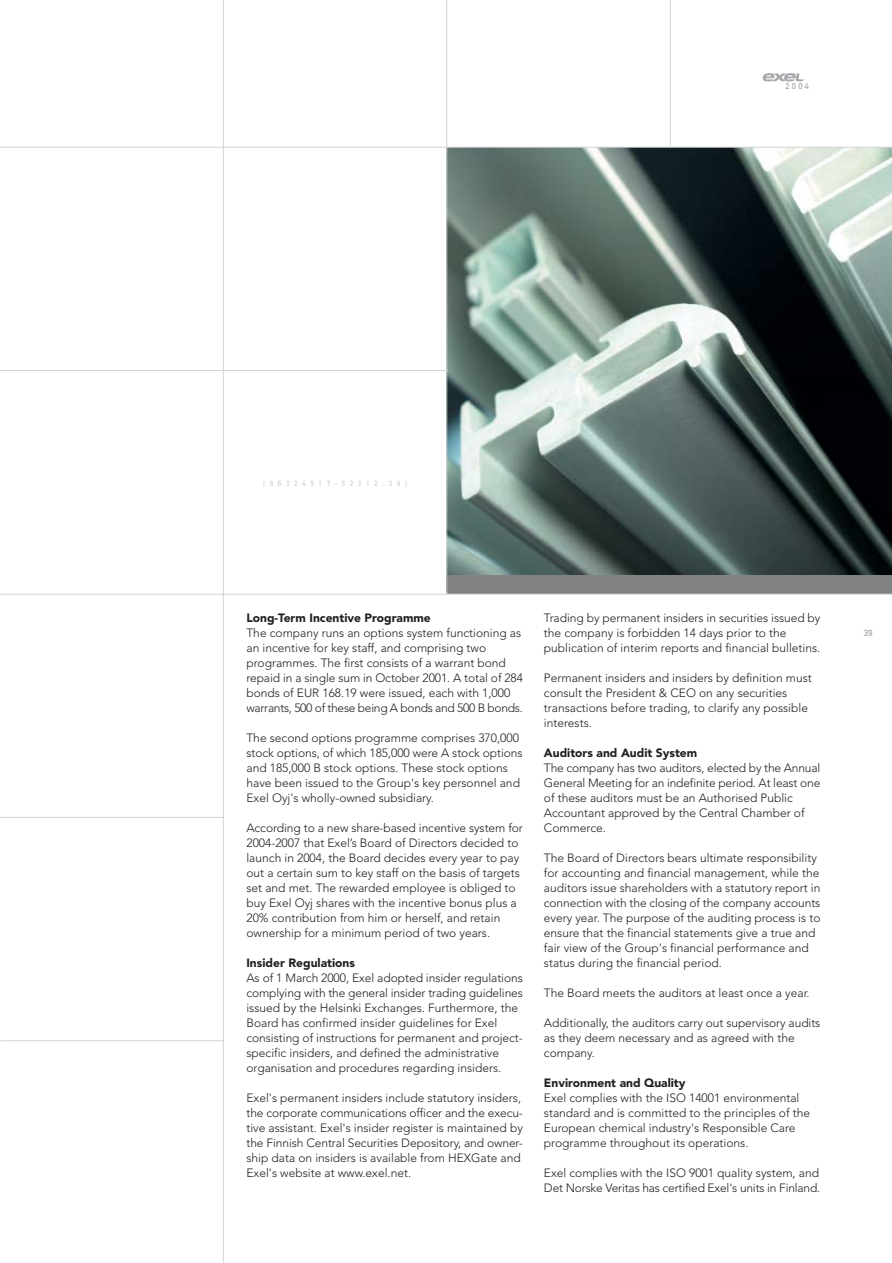
<style>
.page{position:relative;width:892px;height:1263px;background:#fff}
.page>*{position:absolute;margin:0;border:0;box-sizing:border-box;transform-origin:0 0}
.t1{font:300 12px/15px "Avenir";color:#231f1f}
.t2{font:900 12px "Avenir";color:#231f1f}
.t3{font:9px "DIN Mittelschrift Alternate";color:#a7a9ac}
.t4{font:8.55px "DIN Mittelschrift Alternate";color:#a7a9ac}
.t5{font:7.5px "DIN Mittelschrift Alternate";letter-spacing:.605em;color:#d1d3d5}
</style>
<div class="page">
<img style="left:447px;top:148px;width:445px;height:427px">
<div style="left:447px;top:575px;width:445px;height:19px;background:#808284"></div>
<hr style="left:0;top:147px;width:892px;height:1px;background:#d1d3d5">
<hr style="left:0;top:370px;width:223px;height:1px;background:#d1d3d5">
<hr style="left:223px;top:0;width:1px;height:1262px;background:#d1d3d5">
<hr style="left:670px;top:0;width:1px;height:147px;background:#d1d3d5">
<hr style="left:0;top:817px;width:223px;height:1px;background:#d1d3d5">
<hr style="left:0;top:1040px;width:224px;height:1px;background:#d1d3d5">
<hr style="left:0;top:0;width:1px;height:1262px;background:#d1d3d5">
<hr style="left:0;top:593px;width:892px;height:1px;background:#d1d3d5">
<hr style="left:223px;top:370px;width:225px;height:1px;background:#d1d3d5">
<hr style="left:446px;top:0;width:1px;height:594px;background:#d1d3d5">
<svg style="left:762px;top:73px;width:42px;height:9px"></svg>
<p class="t4" style="left:785px;top:83px;width:25px">2004</p>
<p class="t5" style="left:263px;top:480px;width:145px">[9632451T-52312.39]</p>
<p class="t2" style="left:246px;top:612px;width:186px">Long-Term Incentive Programme</p>
<p class="t1" style="left:246px;top:626px;width:278px">The company runs an options system functioning as an incentive for key staff, and comprising two programmes. The first consists of a warrant bond repaid in a single sum in October 2001. A total of 284 bonds of EUR 168.19 were issued, each with 1,000 warrants, 500 of these being A bonds and 500 B bonds.</p>
<p class="t1" style="left:246px;top:731px;width:278px">The second options programme comprises 370,000 stock options, of which 185,000 were A stock options and 185,000 B stock options. These stock options have been issued to the Group's key personnel and Exel Oyj's wholly-owned subsidiary.</p>
<p class="t1" style="left:246px;top:821px;width:278px">According to a new share-based incentive system for 2004-2007 that Exel’s Board of Directors decided to launch in 2004, the Board decides every year to pay out a certain sum to key staff on the basis of targets set and met. The rewarded employee is obliged to buy Exel Oyj shares with the incentive bonus plus a 20% contribution from him or herself, and retain ownership for a minimum period of two years.</p>
<p class="t2" style="left:246px;top:957px;width:110px">Insider Regulations</p>
<p class="t1" style="left:246px;top:971px;width:278px">As of 1 March 2000, Exel adopted insider regulations complying with the general insider trading guidelines issued by the Helsinki Exchanges. Furthermore, the Board has confirmed insider guidelines for Exel consisting of instructions for permanent and project&shy;specific insiders, and defined the administrative organisation and procedures regarding insiders.</p>
<p class="t1" style="left:246px;top:1091px;width:278px">Exel's permanent insiders include statutory insiders, the corporate communications officer and the execu&shy;tive assistant. Exel's insider register is maintained by the Finnish Central Securities Depository, and owner&shy;ship data on insiders is available from HEXGate and Exel's website at www.exel.net.</p>
<p class="t1" style="left:544px;top:611px;width:278px">Trading by permanent insiders in securities issued by the company is forbidden 14 days prior to the publication of interim reports and financial bulletins.</p>
<p class="t1" style="left:544px;top:671px;width:269px">Permanent insiders and insiders by definition must consult the President &amp; CEO on any securities transactions before trading, to clarify any possible interests.</p>
<p class="t2" style="left:544px;top:747px;width:155px">Auditors and Audit System</p>
<p class="t1" style="left:544px;top:761px;width:278px">The company has two auditors, elected by the Annual General Meeting for an indefinite period. At least one of these auditors must be an Authorised Public Accountant approved by the Central Chamber of Commerce.</p>
<p class="t1" style="left:544px;top:851px;width:278px">The Board of Directors bears ultimate responsibility for accounting and financial management, while the auditors issue shareholders with a statutory report in connection with the closing of the company accounts every year. The purpose of the auditing process is to ensure that the financial statements give a true and fair view of the Group's financial performance and status during the financial period.</p>
<p class="t1" style="left:544px;top:986px;width:267px">The Board meets the auditors at least once a year.</p>
<p class="t1" style="left:544px;top:1016px;width:278px">Additionally, the auditors carry out supervisory audits as they deem necessary and as agreed with the company.</p>
<p class="t2" style="left:544px;top:1077px;width:143px">Environment and Quality</p>
<p class="t1" style="left:544px;top:1091px;width:268px">Exel complies with the ISO 14001 environmental standard and is committed to the principles of the European chemical industry's Responsible Care programme throughout its operations.</p>
<p class="t1" style="left:544px;top:1166px;width:278px">Exel complies with the ISO 9001 quality system, and<br>Det Norske Veritas has certified Exel's units in Finland.</p>
<p class="t3" style="left:864px;top:629px;width:10px">39</p>
</div>
